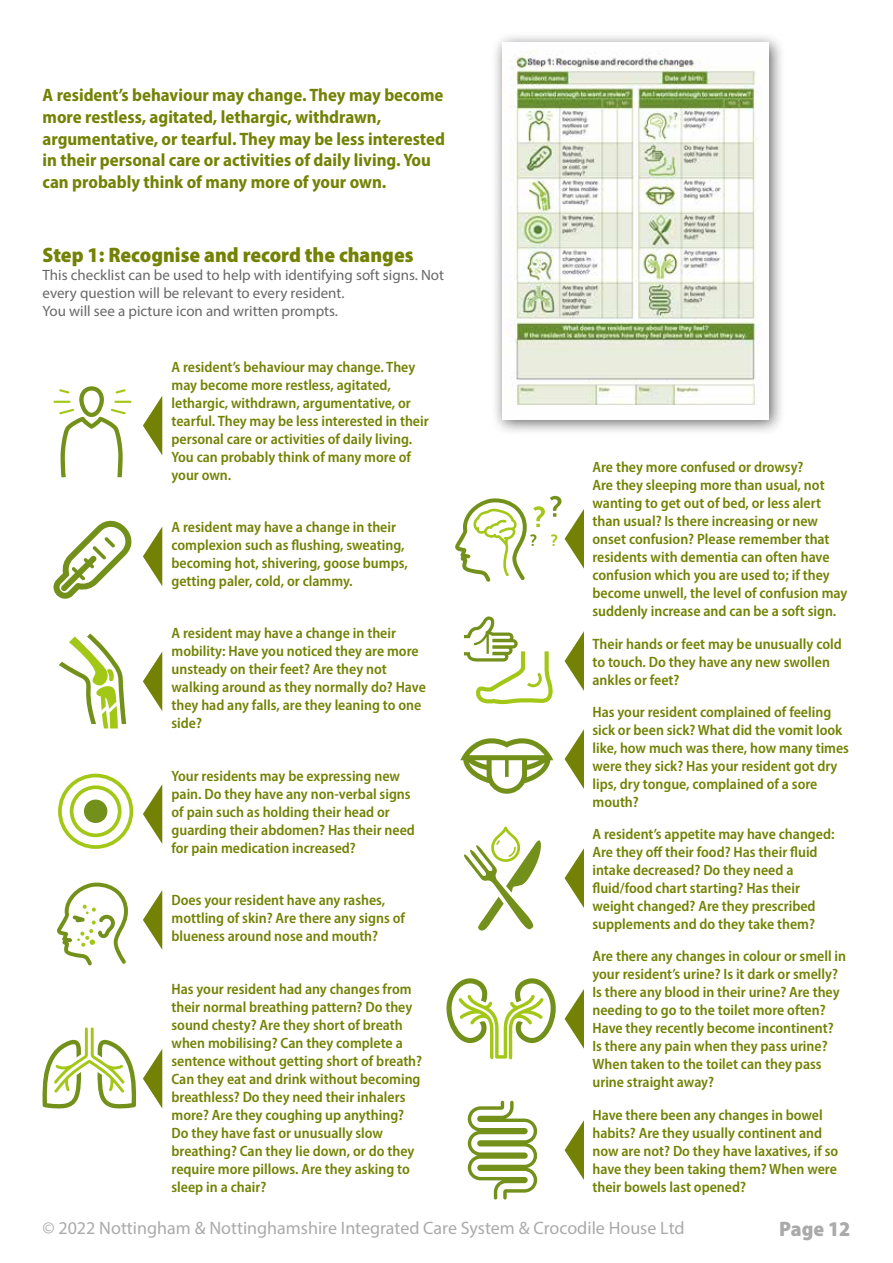
<style>
.page{position:relative;width:893px;height:1263px;background:#fff}
.page>*{position:absolute;margin:0;border:0;box-sizing:border-box;transform-origin:0 0}
.t1{font:900 semi-condensed 21px "Myriad Pro";color:#738204}
.t2{font:900 semi-condensed 21px "Myriad Pro";color:#aaa}
.t3{font:700 semi-condensed 18px/21.6px "Myriad Pro";color:#738204}
.t4{font:18px "Myriad Pro";color:#aaa}
.t5{font:600 semi-condensed 15px/18px "Myriad Pro";color:#738204}
.t6{font:15px/18px "Myriad Pro";color:#686868}
</style>
<div class="page">
<div style="left:491px;top:32px;width:294px;height:404px;background:#000;opacity:.6"></div>
<img style="left:502px;top:43px;width:267px;height:377px">
<svg style="left:143px;top:396px;width:19px;height:59px"></svg>
<svg style="left:565px;top:631px;width:19px;height:60px"></svg>
<svg style="left:143px;top:652px;width:19px;height:59px"></svg>
<svg style="left:565px;top:729px;width:19px;height:60px"></svg>
<svg style="left:143px;top:784px;width:19px;height:60px"></svg>
<svg style="left:565px;top:848px;width:19px;height:60px"></svg>
<svg style="left:143px;top:890px;width:19px;height:59px"></svg>
<svg style="left:565px;top:989px;width:19px;height:60px"></svg>
<svg style="left:143px;top:1049px;width:19px;height:59px"></svg>
<svg style="left:565px;top:1120px;width:19px;height:60px"></svg>
<svg style="left:53px;top:386px;width:78px;height:91px"></svg>
<svg style="left:455px;top:496px;width:129px;height:86px"></svg>
<svg style="left:53px;top:520px;width:109px;height:79px"></svg>
<svg style="left:464px;top:616px;width:89px;height:88px"></svg>
<svg style="left:59px;top:633px;width:67px;height:95px"></svg>
<svg style="left:460px;top:738px;width:93px;height:56px"></svg>
<svg style="left:58px;top:773px;width:76px;height:76px"></svg>
<svg style="left:464px;top:826px;width:77px;height:105px"></svg>
<svg style="left:57px;top:883px;width:71px;height:83px"></svg>
<svg style="left:446px;top:978px;width:110px;height:82px"></svg>
<svg style="left:42px;top:1027px;width:95px;height:82px"></svg>
<svg style="left:468px;top:1101px;width:69px;height:98px"></svg>
<p class="t3" style="left:43px;top:84px;width:404px">A resident’s behaviour may change. They may become more restless, agitated, lethargic, withdrawn, argumentative, or tearful. They may be less interested in their personal care or activities of daily living. You can probably think of many more of your own.</p>
<h1 class="t1" style="left:43px;top:241px;width:372px">Step 1: Recognise and record the changes</h1>
<p class="t6" style="left:43px;top:266px;width:403px">This checklist can be used to help with identifying soft signs. Not every question will be relevant to every resident.<br>You will see a picture icon and written prompts.</p>
<p class="t5" style="left:171px;top:357px;width:259px">A resident’s behaviour may change. They may become more restless, agitated, lethargic, withdrawn, argumentative, or tearful. They may be less interested in their personal care or activities of daily living.<br>You can probably think of many more of your own.</p>
<p class="t5" style="left:171px;top:518px;width:238px">A resident may have a change in their complexion such as flushing, sweating, becoming hot, shivering, goose bumps, getting paler, cold, or clammy.</p>
<p class="t5" style="left:171px;top:624px;width:256px">A resident may have a change in their mobility: Have you noticed they are more unsteady on their feet? Are they not walking around as they normally do? Have they had any falls, are they leaning to one side?</p>
<p class="t5" style="left:171px;top:766px;width:245px">Your residents may be expressing new pain. Do they have any non-verbal signs of pain such as holding their head or guarding their abdomen? Has their need for pain medication increased?</p>
<p class="t5" style="left:171px;top:891px;width:235px">Does your resident have any rashes, mottling of skin? Are there any signs of blueness around nose and mouth?</p>
<p class="t5" style="left:171px;top:979px;width:252px">Has your resident had any changes from their normal breathing pattern? Do they sound chesty? Are they short of breath when mobilising? Can they complete a sentence without getting short of breath?<br>Can they eat and drink without becoming breathless? Do they need their inhalers more? Are they coughing up anything?<br>Do they have fast or unusually slow breathing? Can they lie down, or do they require more pillows. Are they asking to sleep in a chair?</p>
<p class="t5" style="left:592px;top:458px;width:256px">Are they more confused or drowsy?<br>Are they sleeping more than usual, not wanting to get out of bed, or less alert than usual? Is there increasing or new onset confusion? Please remember that residents with dementia can often have confusion which you are used to; if they become unwell, the level of confusion may suddenly increase and can be a soft sign.</p>
<p class="t5" style="left:592px;top:634px;width:251px">Their hands or feet may be unusually cold to touch. Do they have any new swollen ankles or feet?</p>
<p class="t5" style="left:592px;top:702px;width:258px">Has your resident complained of feeling sick or been sick? What did the vomit look like, how much was there, how many times were they sick? Has your resident got dry lips, dry tongue, complained of a sore mouth?</p>
<p class="t5" style="left:592px;top:825px;width:244px">A resident’s appetite may have changed:<br>Are they off their food? Has their fluid intake decreased? Do they need a fluid/food chart starting? Has their weight changed? Are they prescribed supplements and do they take them?</p>
<p class="t5" style="left:592px;top:947px;width:255px">Are there any changes in colour or smell in your resident’s urine? Is it dark or smelly?<br>Is there any blood in their urine? Are they needing to go to the toilet more often?<br>Have they recently become incontinent?<br>Is there any pain when they pass urine?<br>When taken to the toilet can they pass urine straight away?</p>
<p class="t5" style="left:592px;top:1105px;width:247px">Have there been any changes in bowel habits? Are they usually continent and now are not? Do they have laxatives, if so have they been taking them? When were their bowels last opened?</p>
<p class="t4" style="left:43px;top:1217px;width:644px">© 2022 Nottingham &amp; Nottinghamshire Integrated Care System &amp; Crocodile House Ltd</p>
<h1 class="t2" style="left:779px;top:1215px;width:73px">Page 12</h1>
</div>
